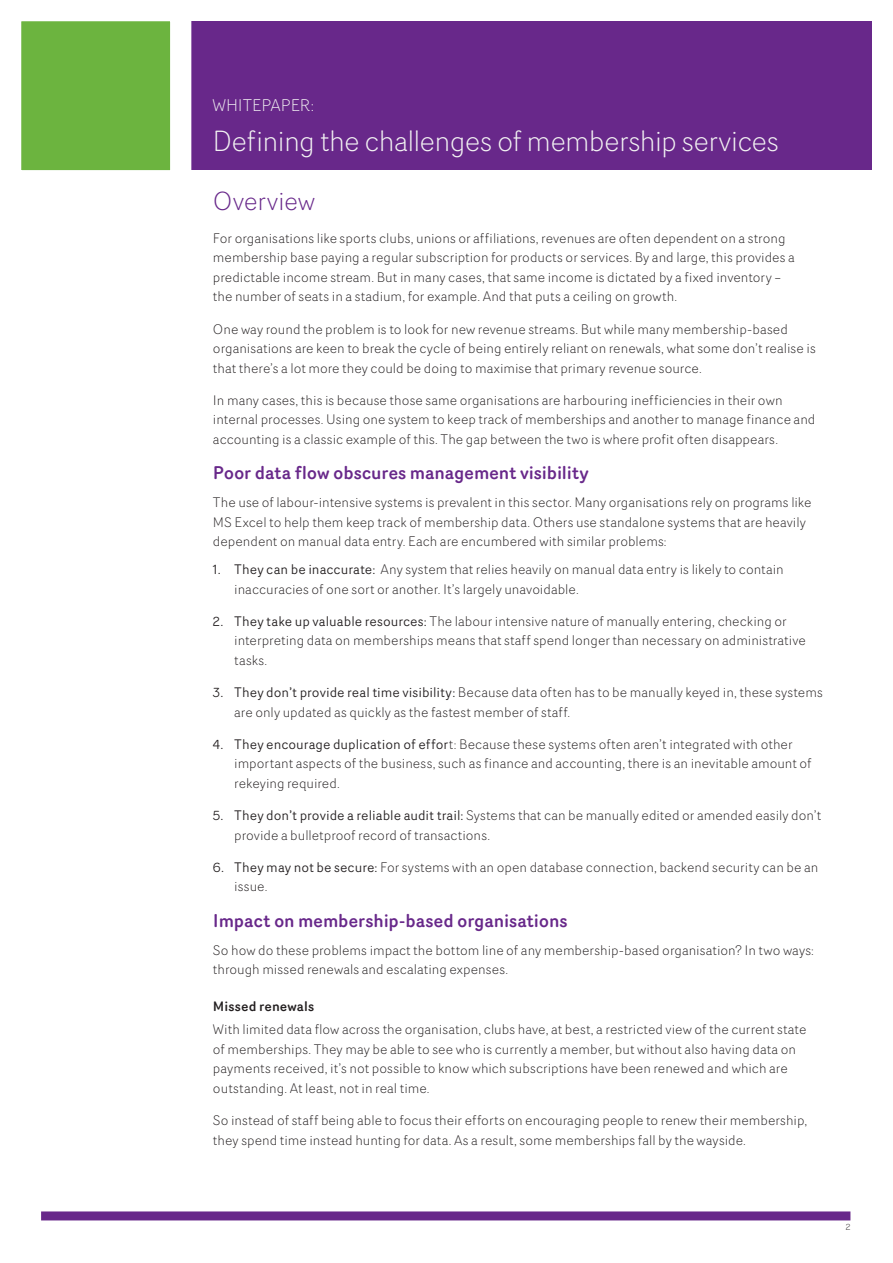
<style>
.page{position:relative;width:893px;height:1263px;background:#fff}
.page>*{position:absolute;margin:0;border:0;box-sizing:border-box;transform-origin:0 0}
.t1{font:300 28.5px "Router";letter-spacing:-.025em;color:#f3f3f3}
.Intro{font:300 25.5px "Router";letter-spacing:-.01em;color:#68288a}
.Sub_HEading{font:500 18px "Router";letter-spacing:-.01em;color:#68288a}
.t2{font:300 16.5px "Router";letter-spacing:-.005em;color:#f3f3f3}
.BODY{font:300 13.5px/19.5px "Router";color:#231f20}
.Sub_Heading_2{font:500 13.5px "Router";letter-spacing:.005em;color:#231f20}
.BODY-2{font:300 9px "Router";color:#231f20}
.s1{font-weight:400}
</style>
<div class="page">
<div style="left:41px;top:1211px;width:809px;height:9px;background:#68288a"></div>
<div style="left:21px;top:21px;width:851px;height:149px;background:#68288a"></div>
<div style="left:11px;top:11px;width:170px;height:170px;background:#6cb43f"></div>
<div style="left:0;top:0;width:191px;height:191px;border:21px solid #fff"></div>
<p class="t2" style="left:212px;top:93px;width:103px">WHITEPAPER:</p>
<h1 class="t1" style="left:212px;top:121px;width:568px">Defining the challenges of membership services</h1>
<p class="Intro" style="left:213px;top:183px;width:104px">Overview</p>
<p class="BODY" style="left:213px;top:228px;width:583px">For organisations like sports clubs, unions or affiliations, revenues are often dependent on a strong membership base paying a regular subscription for products or services. By and large, this provides a predictable income stream. But in many cases, that same income is dictated by a fixed inventory – the number of seats in a stadium, for example. And that puts a ceiling on growth.</p>
<p class="BODY" style="left:213px;top:318px;width:604px">One way round the problem is to look for new revenue streams. But while many membership-based organisations are keen to break the cycle of being entirely reliant on renewals, what some don’t realise is that there’s a lot more they could be doing to maximise that primary revenue source.</p>
<p class="BODY" style="left:213px;top:390px;width:604px">In many cases, this is because those same organisations are harbouring inefficiencies in their own internal processes. Using one system to keep track of memberships and another to manage finance and accounting is a classic example of this. The gap between the two is where profit often disappears.</p>
<p class="Sub_HEading" style="left:213px;top:459px;width:377px">Poor data flow obscures management visibility</p>
<p class="BODY" style="left:213px;top:492px;width:600px">The use of labour-intensive systems is prevalent in this sector. Many organisations rely on programs like<br>MS Excel to help them keep track of membership data. Others use standalone systems that are heavily dependent on manual data entry. Each are encumbered with similar problems:</p>
<p class="BODY" style="left:234px;top:559px;width:551px;text-indent:-21px"><span class="s1">1. They can be inaccurate:</span> Any system that relies heavily on manual data entry is likely to contain inaccuracies of one sort or another. It’s largely unavoidable.</p>
<p class="BODY" style="left:234px;top:611px;width:573px;text-indent:-21px"><span class="s1">2. They take up valuable resources:</span> The labour intensive nature of manually entering, checking or interpreting data on memberships means that staff spend longer than necessary on administrative tasks.</p>
<p class="BODY" style="left:234px;top:682px;width:590px;text-indent:-21px"><span class="s1">3. They don’t provide real time visibility:</span> Because data often has to be manually keyed in, these systems are only updated as quickly as the fastest member of staff.</p>
<p class="BODY" style="left:234px;top:734px;width:579px;text-indent:-21px"><span class="s1">4. They encourage duplication of effor</span>t: Because these systems often aren’t integrated with other important aspects of the business, such as finance and accounting, there is an inevitable amount of rekeying required.</p>
<p class="BODY" style="left:234px;top:805px;width:589px;text-indent:-21px"><span class="s1">5. They don’t provide a reliable audit trail:</span> Systems that can be manually edited or amended easily don’t provide a bulletproof record of transactions.</p>
<p class="BODY" style="left:234px;top:857px;width:586px;text-indent:-21px"><span class="s1">6. They may not be secure:</span> For systems with an open database connection, backend security can be an issue.</p>
<p class="Sub_HEading" style="left:213px;top:907px;width:356px">Impact on membership-based organisations</p>
<p class="BODY" style="left:213px;top:940px;width:603px">So how do these problems impact the bottom line of any membership-based organisation? In two ways: through missed renewals and escalating expenses.</p>
<p class="Sub_Heading_2" style="left:213px;top:996px;width:103px">Missed renewals</p>
<p class="BODY" style="left:213px;top:1019px;width:595px">With limited data flow across the organisation, clubs have, at best, a restricted view of the current state of memberships. They may be able to see who is currently a member, but without also having data on payments received, it’s not possible to know which subscriptions have been renewed and which are outstanding. At least, not in real time.</p>
<p class="BODY" style="left:213px;top:1110px;width:596px">So instead of staff being able to focus their efforts on encouraging people to renew their membership, they spend time instead hunting for data. As a result, some memberships fall by the wayside.</p>
<p class="BODY-2" style="left:846px;top:1220px;width:6px">2</p>
</div>
